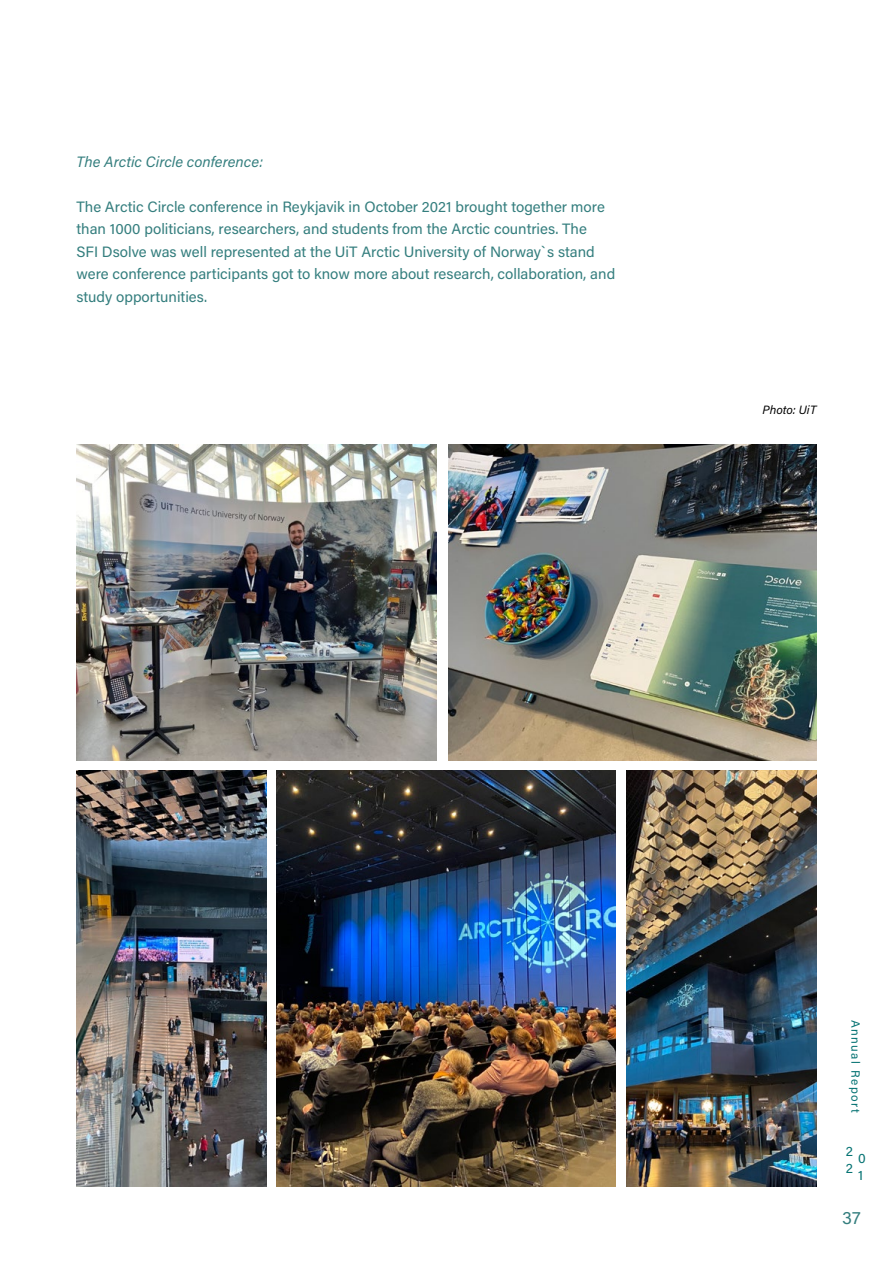
<style>
.page{position:relative;width:893px;height:1263px;background:#fff}
.page>*{position:absolute;margin:0;border:0;box-sizing:border-box;transform-origin:0 0}
.t1{font:18px "Acumin Pro";color:#347e7e}
.t2{font:15px/22.5px "Acumin Pro";color:#347e7e}
.t3{font:italic 15px "Acumin Pro";color:#347e7e}
.t4{font:13.65px/17.1px "Acumin Pro";color:#067373}
.t5{font:12px "Acumin Pro";letter-spacing:.125em;color:#067373}
.t6{font:italic 12px "Acumin Pro";color:#000}
</style>
<div class="page">
<img style="left:448px;top:445px;width:368px;height:315px">
<img style="left:626px;top:770px;width:191px;height:416px">
<img style="left:76px;top:770px;width:191px;height:416px">
<img style="left:277px;top:770px;width:338px;height:416px">
<img style="left:76px;top:445px;width:361px;height:315px">
<p class="t3" style="left:77px;top:151px;width:188px">The Arctic Circle conference:</p>
<p class="t2" style="left:77px;top:194px;width:540px">The Arctic Circle conference in Reykjavik in October 2021 brought together more than 1000 politicians, researchers, and students from the Arctic countries. The<br>SFI Dsolve was well represented at the UiT Arctic University of Norway`s stand were conference participants got to know more about research, collaboration, and study opportunities.</p>
<p class="t6" style="left:762px;top:401px;width:55px">Photo: UiT</p>
<p class="t5" style="left:864px;top:1019px;width:95px;rotate:90deg">Annual Report</p>
<p class="t4" style="left:846px;top:1142px;width:9px">2<br>2</p>
<p class="t4" style="left:858px;top:1149px;width:9px">0<br>1</p>
<p class="t1" style="left:842px;top:1205px;width:20px">37</p>
</div>
